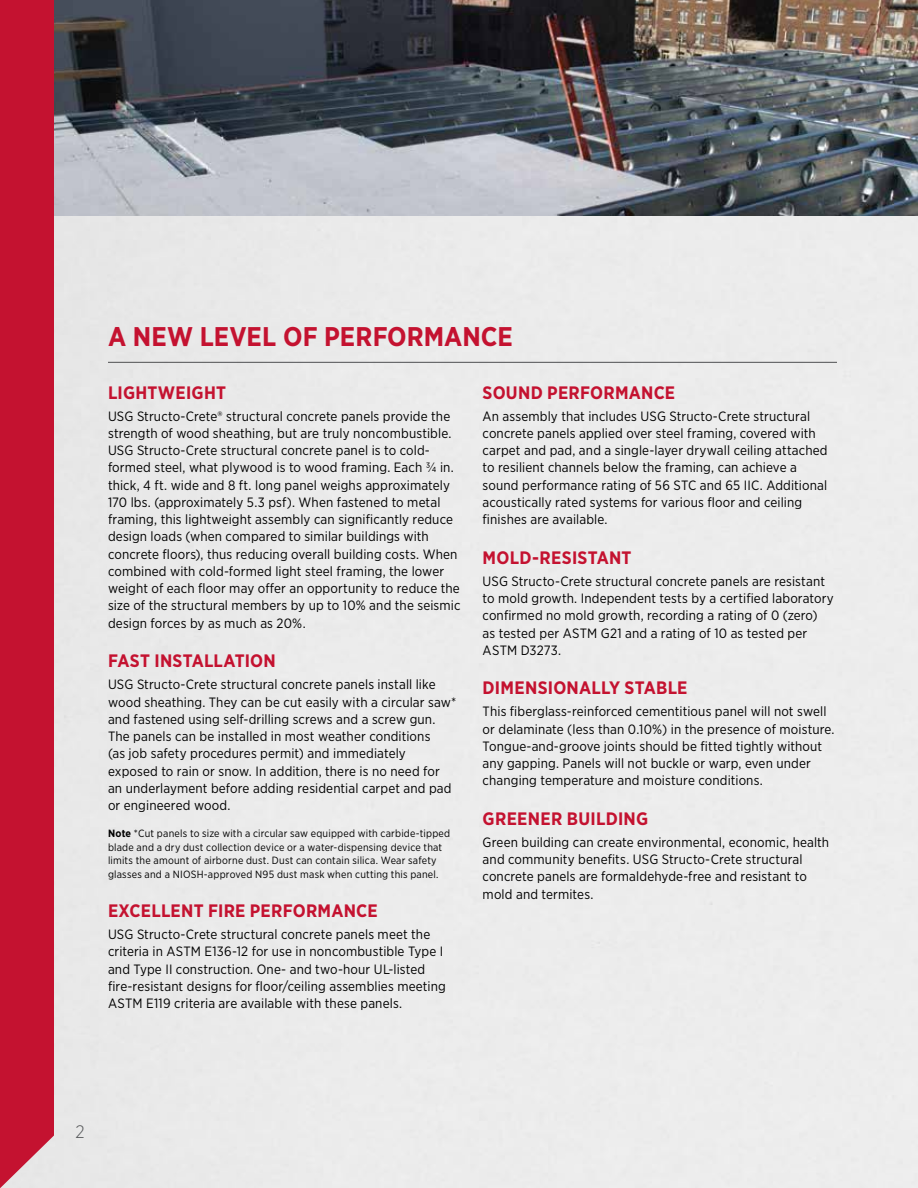
<style>
.page{position:relative;width:918px;height:1188px;background:#fff}
.page>*{position:absolute;margin:0;border:0;box-sizing:border-box;transform-origin:0 0}
.t1{font:700 27px "Gotham Narrow";letter-spacing:.005em;color:#c41230}
.t2{font:700 18px "Gotham Narrow";letter-spacing:.015em;color:#c41230}
.t3{font:300 18px "Gotham Narrow";color:#555759}
.t4{font:13.5px/17.2px "Gotham Narrow";letter-spacing:.01em;color:#000}
.t5{font:10.5px/13.5px "Gotham Narrow";letter-spacing:.02em;color:#000}
.s1{font-style:inherit}
.s2{font-weight:700}
</style>
<div class="page">
<img style="left:54px;top:0;width:864px;height:216px">
<hr style="left:108px;top:362px;width:729px;height:1px;background:#5f6062">
<div style="left:0;top:0;width:54px;height:1188px;background:#c41230"></div>
<h1 class="t1" style="left:108px;top:319px;width:406px">A NEW LEVEL OF PERFORMANCE</h1>
<h2 class="t2" style="left:108px;top:381px;width:119px">LIGHTWEIGHT</h2>
<p class="t4" style="left:108px;top:407px;width:354px"><span class="s1">USG</span> Structo-Crete® structural concrete panels provide the strength of wood sheathing, but are truly noncombustible.<br>USG Structo-Crete structural concrete panel is to cold&shy;formed steel, what plywood is to wood framing. Each ¾ in. thick, 4 ft. wide and 8 ft. long panel weighs approximately 170 lbs. (approximately 5.3 psf). When fastened to metal framing, this lightweight assembly can significantly reduce design loads (when compared to similar buildings with concrete floors), thus reducing overall building costs. When combined with cold-formed light steel framing, the lower weight of each floor may offer an opportunity to reduce the size of the structural members by up to 10% and the seismic design forces by as much as 20%.</p>
<h2 class="t2" style="left:108px;top:650px;width:169px">FAST INSTALLATION</h2>
<p class="t4" style="left:108px;top:676px;width:350px">USG Structo-Crete structural concrete panels install like wood sheathing. They can be cut easily with a circular saw* and fastened using self-drilling screws and a screw gun.<br>The panels can be installed in most weather conditions<br>(as job safety procedures permit) and immediately exposed to rain or snow. In addition, there is no need for an underlayment before adding residential carpet and pad or engineered wood.</p>
<p class="t5" style="left:108px;top:826px;width:344px"><span class="s2">Note</span> *Cut panels to size with a circular saw equipped with carbide-tipped blade and a dry dust collection device or a water-dispensing device that limits the amount of airborne dust. Dust can contain silica. Wear safety glasses and a NIOSH-approved N95 dust mask when cutting this panel.</p>
<h2 class="t2" style="left:108px;top:899px;width:271px">EXCELLENT FIRE PERFORMANCE</h2>
<p class="t4" style="left:108px;top:925px;width:339px">USG Structo-Crete structural concrete panels meet the criteria in ASTM E136-12 for use in noncombustible Type I and Type II construction. One- and two-hour UL-listed fire-resistant designs for floor/ceiling assemblies meeting ASTM E119 criteria are available with these panels.</p>
<h2 class="t2" style="left:483px;top:381px;width:194px">SOUND PERFORMANCE</h2>
<p class="t4" style="left:483px;top:407px;width:346px">An assembly that includes USG Structo-Crete structural concrete panels applied over steel framing, covered with carpet and pad, and a single-layer drywall ceiling attached to resilient channels below the framing, can achieve a sound performance rating of 56 STC and 65 IIC. Additional acoustically rated systems for various floor and ceiling finishes are available.</p>
<h2 class="t2" style="left:483px;top:546px;width:150px">MOLD-RESISTANT</h2>
<p class="t4" style="left:483px;top:572px;width:353px">USG Structo-Crete structural concrete panels are resistant to mold growth. Independent tests by a certified laboratory confirmed no mold growth, recording a rating of 0 (zero)<br>as tested per ASTM G21 and a rating of 10 as tested per ASTM D3273.</p>
<h2 class="t2" style="left:483px;top:677px;width:206px">DIMENSIONALLY STABLE</h2>
<p class="t4" style="left:483px;top:703px;width:354px">This fiberglass-reinforced cementitious panel will not swell or delaminate (less than 0.10%) in the presence of moisture.<br>Tongue-and-groove joints should be fitted tightly without any gapping. Panels will not buckle or warp, even under changing temperature and moisture conditions.</p>
<h2 class="t2" style="left:483px;top:807px;width:167px">GREENER BUILDING</h2>
<p class="t4" style="left:483px;top:833px;width:348px">Green building can create environmental, economic, health and community benefits. USG Structo-Crete structural concrete panels are formaldehyde-free and resistant to mold and termites.</p>
<h2 class="t3" style="left:76px;top:1120px;width:11px">2</h2>
</div>
